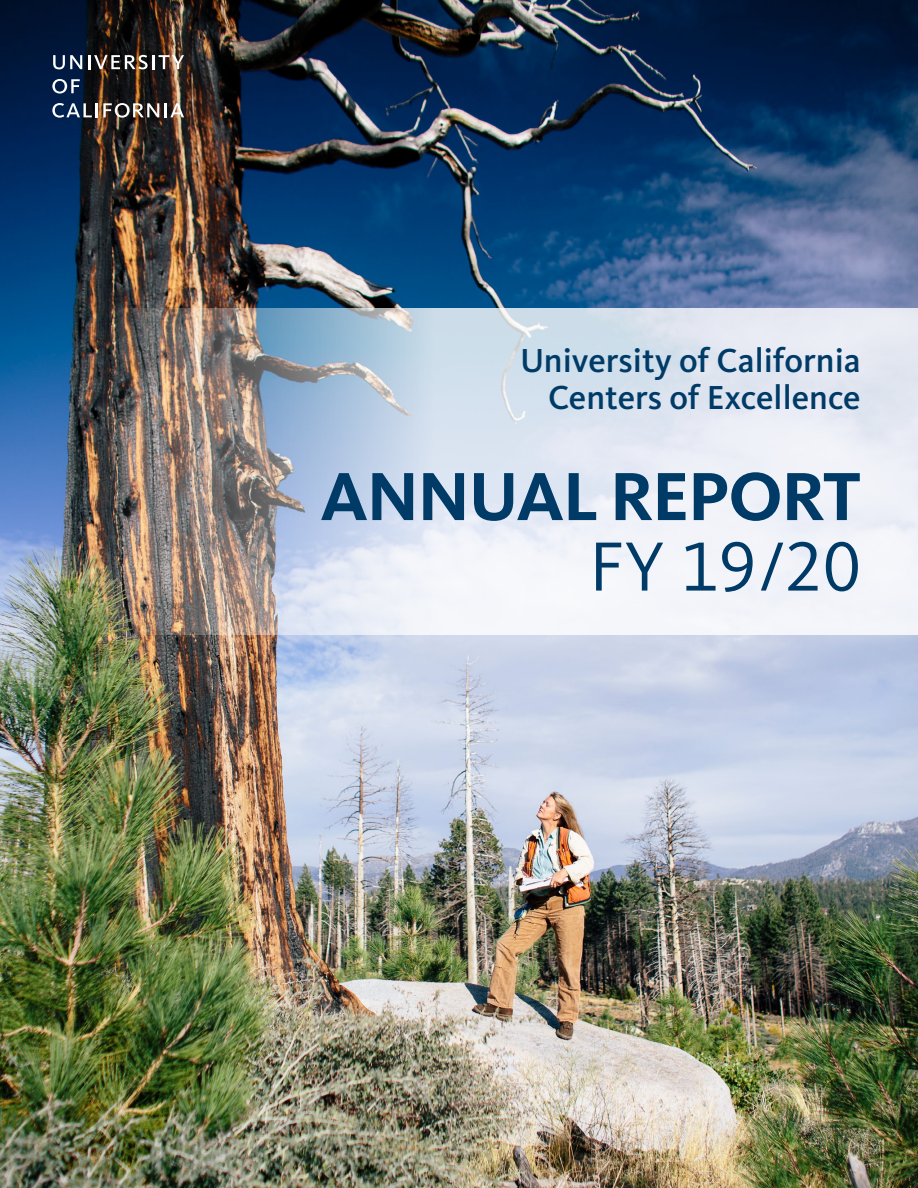
<style>
.page{position:relative;width:918px;height:1188px;background:#fff}
.page>*{position:absolute;margin:0;border:0;box-sizing:border-box;transform-origin:0 0}
.Cover{font:72px "Kievit Offc Pro";color:#003b68}
.Cover-2{font:700 70.5px "Kievit OT";letter-spacing:-.02em;color:#003b68}
.Cover-3{font:500 34.5px "Kievit OT";color:#003b68}
</style>
<div class="page">
<img style="left:0;top:0;width:918px;height:1188px">
<svg style="left:53px;top:55px;width:29px;height:14px"></svg>
<svg style="left:88px;top:55px;width:60px;height:14px"></svg>
<hr style="left:152px;top:55px;width:3px;height:14px;background:#fff">
<svg style="left:158px;top:55px;width:26px;height:14px"></svg>
<svg style="left:52px;top:79px;width:28px;height:15px"></svg>
<svg style="left:52px;top:103px;width:107px;height:15px"></svg>
<hr style="left:164px;top:103px;width:3px;height:14px;background:#fff">
<svg style="left:170px;top:103px;width:14px;height:14px"></svg>
<img style="left:0;top:309px;width:918px;height:326px">
<p class="Cover-3" style="left:520px;top:340px;width:342px">University of California</p>
<p class="Cover-3" style="left:548px;top:378px;width:314px">Centers of Excellence</p>
<p class="Cover-2" style="left:320px;top:455px;width:542px">ANNUAL REPORT</p>
<p class="Cover" style="left:589px;top:523px;width:273px">FY 19/20</p>
</div>
